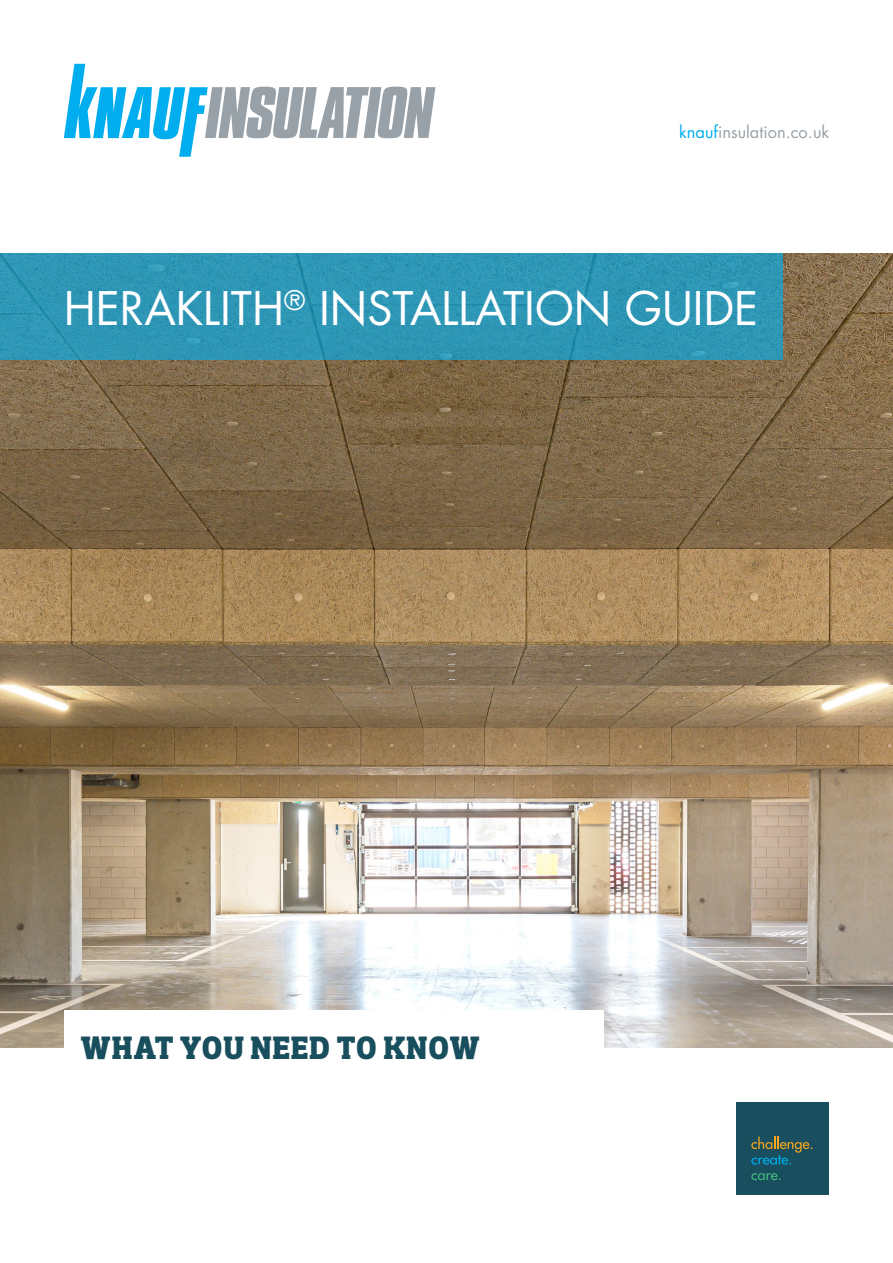
<style>
.page{position:relative;width:893px;height:1263px;background:#fff}
.page>*{position:absolute;margin:0;border:0;box-sizing:border-box;transform-origin:0 0}
.t1{font:45px "Futura Std";color:#fff}
.t2{font:700 33px "Dobra Slab";letter-spacing:.01em;color:#184e5d}
._1_intro_11pt_orange{font:16.5px "Futura Std";color:#97a1a7}
.s1{color:#00aeef}
</style>
<div class="page">
<img style="left:0;top:253px;width:893px;height:794px">
<svg style="left:64px;top:64px;width:371px;height:93px"></svg>
<div style="left:736px;top:1102px;width:93px;height:93px;background:#184e5d"></div>
<svg style="left:751px;top:1136px;width:61px;height:28px"></svg>
<svg style="left:751px;top:1173px;width:30px;height:7px"></svg>
<div style="left:0;top:253px;width:783px;height:106px;background:#2e97b6"></div>
<div style="left:64px;top:1010px;width:540px;height:74px;background:#fff"></div>
<p class="_1_intro_11pt_orange" style="left:679px;top:122px;width:152px"><span class="s1">knauf</span>insulation.co.uk</p>
<p class="t1" style="left:64px;top:279px;width:696px">HERAKLITH<sup>®</sup> INSTALLATION GUIDE</p>
<p class="t2" style="left:81px;top:1028px;width:400px">WHAT YOU NEED TO KNOW</p>
</div>
